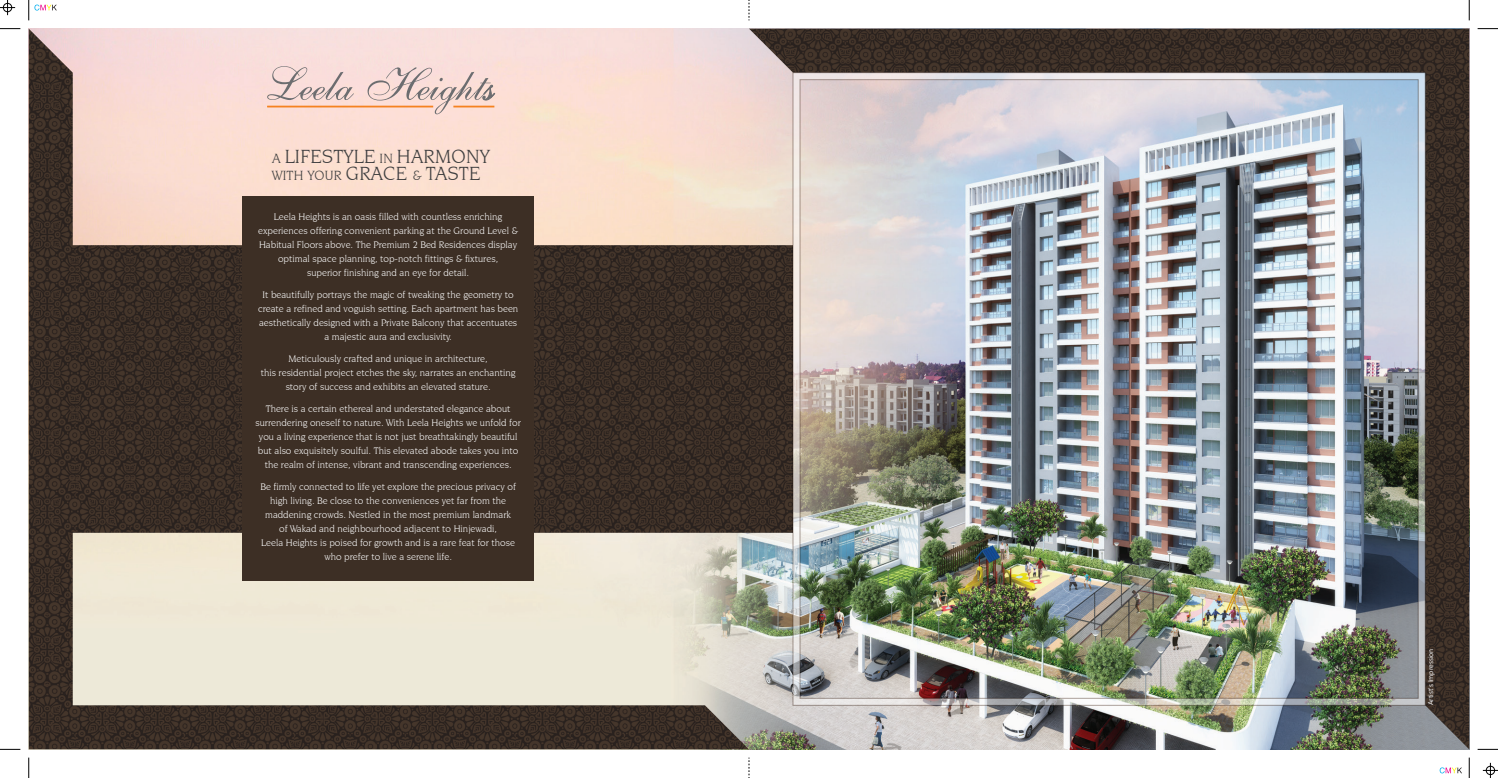
<style>
.page{position:relative;width:1498px;height:778px;background:#fff}
.page>*{position:absolute;margin:0;border:0;box-sizing:border-box;transform-origin:0 0}
.t1{font:20px/17.1px "Novarese IT Cby BT";letter-spacing:.02em;color:#3e3e3f}
.t2{font:10px/14px "Novarese IT Cby BT";color:#fff;text-align:center}
.t3{font:7px "Segoe UI";color:#fff}
.s1{font-size:14px}
</style>
<div class="page">
<img style="left:29px;top:29px;width:1440px;height:720px">
<svg style="left:0;top:0;width:15px;height:15px"></svg>
<svg style="left:1482px;top:762px;width:15px;height:15px"></svg>
<svg style="left:1439px;top:767px;width:23px;height:6px"></svg>
<svg style="left:0;top:28px;width:20px;height:1px"></svg>
<svg style="left:28px;top:0;width:29px;height:20px"></svg>
<svg style="left:1477px;top:28px;width:20px;height:1px"></svg>
<svg style="left:1468px;top:0;width:1px;height:20px"></svg>
<svg style="left:748px;top:0;width:1px;height:20px"></svg>
<svg style="left:0;top:748px;width:20px;height:1px"></svg>
<svg style="left:28px;top:757px;width:1px;height:20px"></svg>
<svg style="left:1477px;top:748px;width:20px;height:1px"></svg>
<svg style="left:1468px;top:757px;width:1px;height:20px"></svg>
<svg style="left:748px;top:757px;width:1px;height:19px"></svg>
<div style="left:242px;top:196px;width:292px;height:385px;background:#3d2f25"></div>
<svg style="left:267px;top:66px;width:228px;height:48px;background:#e9cec8"></svg>
<div style="left:267px;top:106px;width:166px;height:1px;border:1px solid #f58220"></div>
<div style="left:453px;top:106px;width:41px;height:1px;border:1px solid #f58220"></div>
<img style="left:794px;top:74px;width:629px;height:629px">
<h1 class="t1" style="left:272px;top:147px;width:219px"><span class="s1">A</span> LIFESTYLE <span class="s1">IN</span> HARMONY<br><span class="s1">WITH YOUR</span> GRACE <span class="s1">&amp;</span> TASTE</h1>
<p class="t2" style="left:258px;top:209px;width:261px">Leela Heights is an oasis filled with countless enriching experiences offering convenient parking at the Ground Level &amp; Habitual Floors above. The Premium 2 Bed Residences display optimal space planning, top-notch fittings &amp; fixtures,<br>superior finishing and an eye for detail.</p>
<p class="t2" style="left:258px;top:287px;width:262px">It beautifully portrays the magic of tweaking the geometry to create a refined and voguish setting. Each apartment has been aesthetically designed with a Private Balcony that accentuates a majestic aura and exclusivity.</p>
<p class="t2" style="left:261px;top:351px;width:256px">Meticulously crafted and unique in architecture,<br>this residential project etches the sky, narrates an enchanting story of success and exhibits an elevated stature.</p>
<p class="t2" style="left:255px;top:401px;width:267px">There is a certain ethereal and understated elegance about surrendering oneself to nature. With Leela Heights we unfold for you a living experience that is not just breathtakingly beautiful but also exquisitely soulful. This elevated abode takes you into the realm of intense, vibrant and transcending experiences.</p>
<p class="t2" style="left:260px;top:479px;width:257px">Be firmly connected to life yet explore the precious privacy of high living. Be close to the conveniences yet far from the maddening crowds. Nestled in the most premium landmark of Wakad and neighbourhood adjacent to Hinjewadi,<br>Leela Heights is poised for growth and is a rare feat for those who prefer to live a serene life.</p>
<p class="t3" style="left:1424px;top:705px;width:58px;rotate:-90deg">Artist's Impression</p>
</div>
